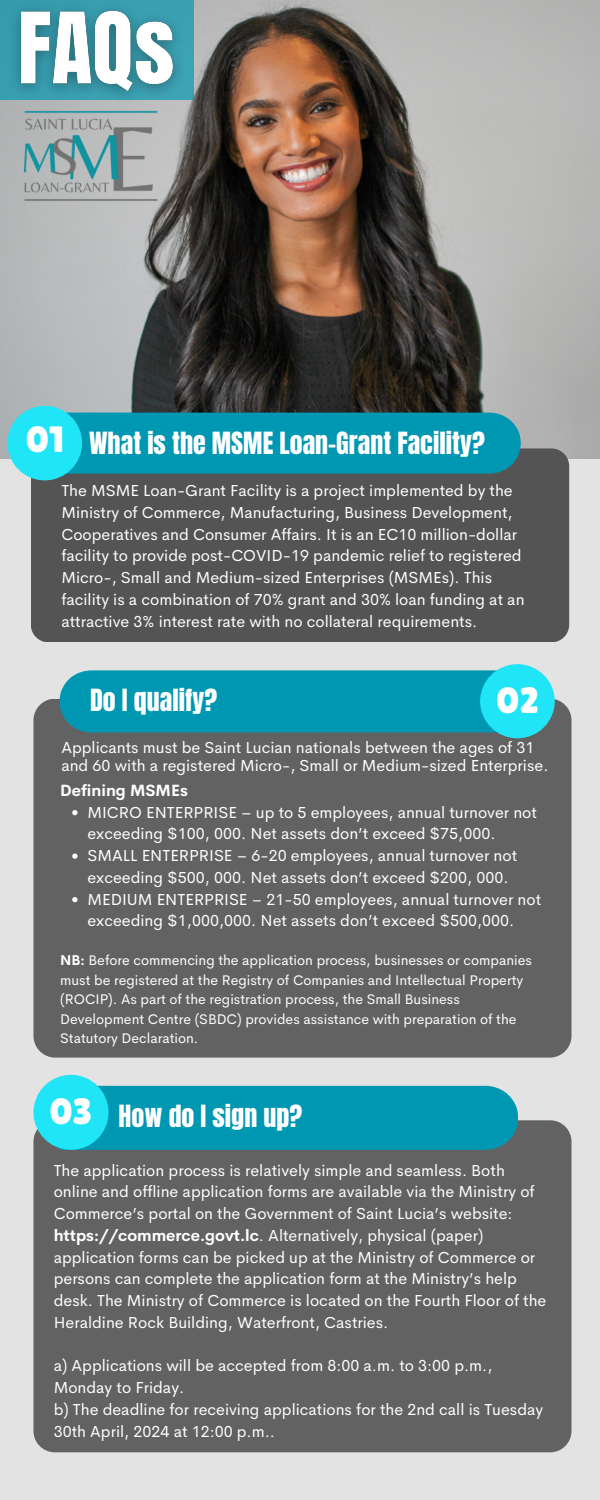
<style>
.page{position:relative;width:600px;height:1500px;background:#e4e3e4}
.page>*{position:absolute;margin:0;border:0;box-sizing:border-box;transform-origin:0 0}
.t1{font:36.6px "Lilita One";color:#fff}
.t2{font:26px "Anton";color:#fff}
.t3{font:16px/21.8px "Cerebri Sans";color:#fff}
.t4{font:700 16px "Cerebri Sans";color:#fff}
.t5{font:14px/19.5px "Cerebri Sans";color:#fff}
.s1{font-weight:700}
</style>
<div class="page">
<img style="left:0;top:0;width:600px;height:459px">
<div style="left:31px;top:448px;width:538px;height:194px;background:#545454;border-radius:18px"></div>
<div style="left:66px;top:413px;width:455px;height:61px;background:#0097b2"></div>
<div style="left:7px;top:406px;width:75px;height:74px;background:#20e5f6;border-radius:50%"></div>
<div style="left:33px;top:699px;width:539px;height:359px;background:#626262;border-radius:22px"></div>
<div style="left:59px;top:670px;width:437px;height:62px;background:#0097b2"></div>
<div style="left:33px;top:1120px;width:539px;height:332px;background:#626262;border-radius:21px"></div>
<div style="left:60px;top:1086px;width:458px;height:64px;background:#0097b2"></div>
<div style="left:33px;top:1075px;width:76px;height:75px;background:#20e5f6;border-radius:50%"></div>
<div style="left:480px;top:664px;width:75px;height:74px;background:#20e5f6;border-radius:50%"></div>
<svg style="left:72px;top:810px;width:5px;height:5px"></svg>
<svg style="left:72px;top:854px;width:5px;height:5px"></svg>
<svg style="left:72px;top:897px;width:5px;height:5px"></svg>
<img style="left:1px;top:0;width:193px;height:116px">
<img style="left:9px;top:68px;width:164px;height:165px">
<h4 class="t1" style="left:26px;top:418px;width:40px">01</h4>
<h3 class="t2" style="left:89px;top:424px;width:397px">What is the MSME Loan-Grant Facility?</h3>
<p class="t3" style="left:61px;top:480px;width:465px">The MSME Loan-Grant Facility is a project implemented by the Ministry of Commerce, Manufacturing, Business Development, Cooperatives and Consumer Affairs. It is an EC10 million-dollar facility to provide post-COVID-19 pandemic relief to registered Micro-, Small and Medium-sized Enterprises (MSMEs). This facility is a combination of 70% grant and 30% loan funding at an attractive 3% interest rate with no collateral requirements.</p>
<p class="t2" style="left:90px;top:682px;width:129px">Do I qualify?</p>
<p class="t1" style="left:496px;top:680px;width:44px">02</p>
<p class="t3" style="left:61px;top:738px;width:489px;line-height:18.8px">Applicants must be Saint Lucian nationals between the ages of 31 and 60 with a registered Micro-, Small or Medium-sized Enterprise.</p>
<p class="t4" style="left:60px;top:780px;width:129px">Defining MSMEs</p>
<p class="t3" style="left:87px;top:801px;width:451px">MICRO ENTERPRISE – up to 5 employees, annual turnover not exceeding $100, 000. Net assets don’t exceed $75,000.</p>
<p class="t3" style="left:87px;top:845px;width:431px">SMALL ENTERPRISE – 6-20 employees, annual turnover not exceeding $500, 000. Net assets don’t exceed $200, 000.</p>
<h2 class="t3" style="left:87px;top:888px;width:455px">MEDIUM ENTERPRISE – 21-50 employees, annual turnover not exceeding $1,000,000. Net assets don’t exceed $500,000.</h2>
<h4 class="t5" style="left:60px;top:951px;width:473px"><span class="s1">NB:</span> Before commencing the application process, businesses or companies must be registered at the Registry of Companies and Intellectual Property (ROCIP). As part of the registration process, the Small Business Development Centre (SBDC) provides assistance with preparation of the Statutory Declaration.</h4>
<p class="t1" style="left:49px;top:1091px;width:44px">03</p>
<h2 class="t2" style="left:119px;top:1098px;width:185px">How do I sign up?</h2>
<p class="t3" style="left:54px;top:1159px;width:494px">The application process is relatively simple and seamless. Both online and offline application forms are available via the Ministry of Commerce’s portal on the Government of Saint Lucia’s website: <span class="s1">https://commerce.govt.lc</span>. Alternatively, physical (paper) application forms can be picked up at the Ministry of Commerce or persons can complete the application form at the Ministry’s help desk. The Ministry of Commerce is located on the Fourth Floor of the Heraldine Rock Building, Waterfront, Castries.</p>
<h2 class="t3" style="left:54px;top:1355px;width:491px">a) Applications will be accepted from 8:00 a.m. to 3:00 p.m., Monday to Friday.<br>b) The deadline for receiving applications for the 2nd call is Tuesday 30th April, 2024 at 12:00 p.m..</h2>
</div>
